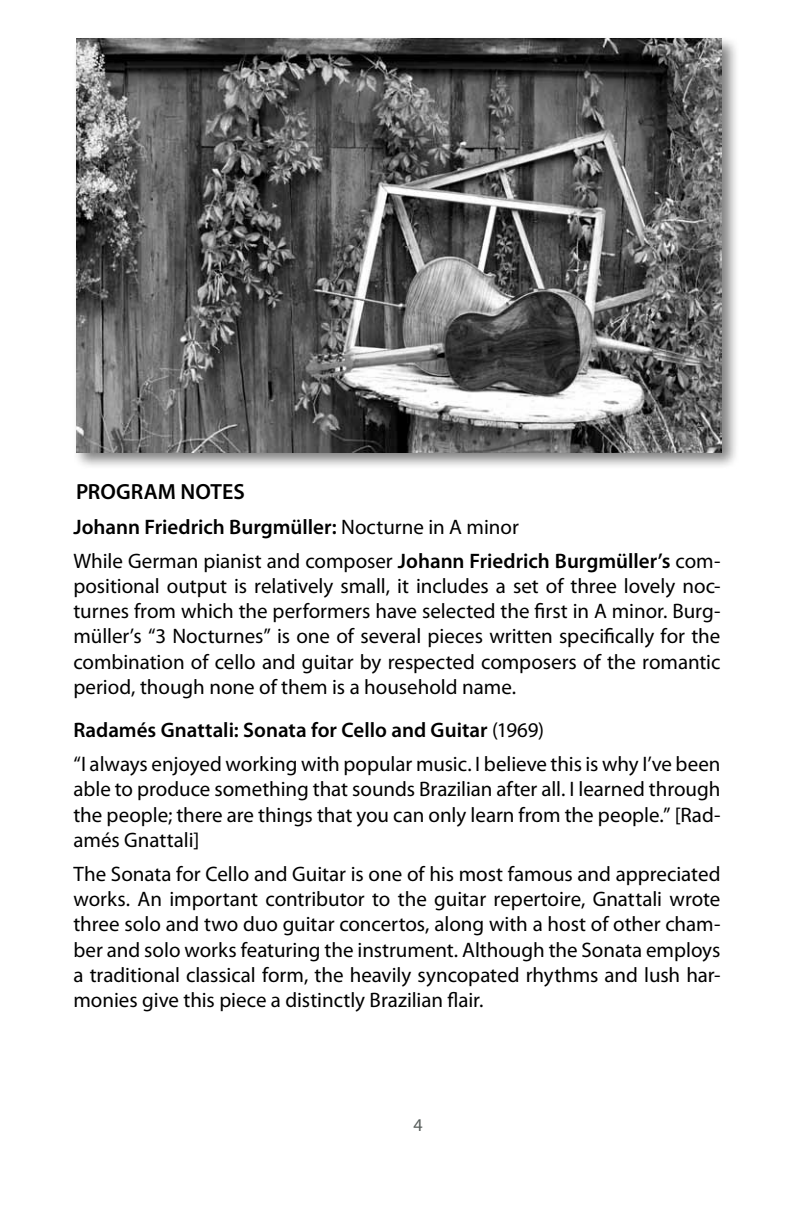
<style>
.page{position:relative;width:792px;height:1224px;background:#fff}
.page>*{position:absolute;margin:0;border:0;box-sizing:border-box;transform-origin:0 0}
.t1{font:600 22px "Myriad Pro";color:#000}
.t2{font:21px/25.2px "Myriad Pro";letter-spacing:-.005em;color:#000;text-align:justify}
.t3{font:600 21px/34.2px "Myriad Pro";color:#000}
.t4{font:18px "Myriad Pro";color:#585e5c}
.s1{font-weight:400}
.s2{font-weight:600}
</style>
<div class="page">
<div style="left:73px;top:35px;width:667px;height:436px;background:#000;opacity:.5"></div>
<img style="left:76px;top:39px;width:646px;height:413px">
<p class="t1" style="left:76px;top:478px;width:170px">PROGRAM NOTES</p>
<p class="t3" style="left:73px;top:509px;width:649px">Johann Friedrich Burgmüller: <span class="s1">Nocturne in A minor<br>While German pianist and composer</span> Johann Friedrich Burgmüller’s <span class="s1">com-</span></p>
<p class="t2" style="left:73px;top:573px;width:649px">positional output is relatively small, it includes a set of three lovely noc&shy;turnes from which the performers have selected the first in A minor. Burg&shy;müller’s “3 Nocturnes” is one of several pieces written specifically for the combination of cello and guitar by respected composers of the romantic period, though none of them is a household name.</p>
<p class="t2" style="left:73px;top:712px;width:649px;line-height:34.2px"><span class="s2">Radamés Gnattali: Sonata for Cello and Guitar</span> (1969)<br>“I always enjoyed working with popular music. I believe this is why I’ve been</p>
<p class="t2" style="left:73px;top:776px;width:649px">able to produce something that sounds Brazilian after all. I learned through the people; there are things that you can only learn from the people.” [Rad&shy;amés Gnattali]</p>
<p class="t2" style="left:73px;top:861px;width:649px">The Sonata for Cello and Guitar is one of his most famous and appreciated works. An important contributor to the guitar repertoire, Gnattali wrote three solo and two duo guitar concertos, along with a host of other cham&shy;ber and solo works featuring the instrument. Although the Sonata employs a traditional classical form, the heavily syncopated rhythms and lush har&shy;monies give this piece a distinctly Brazilian flair.</p>
<p class="t4" style="left:414px;top:1114px;width:11px">4</p>
</div>
